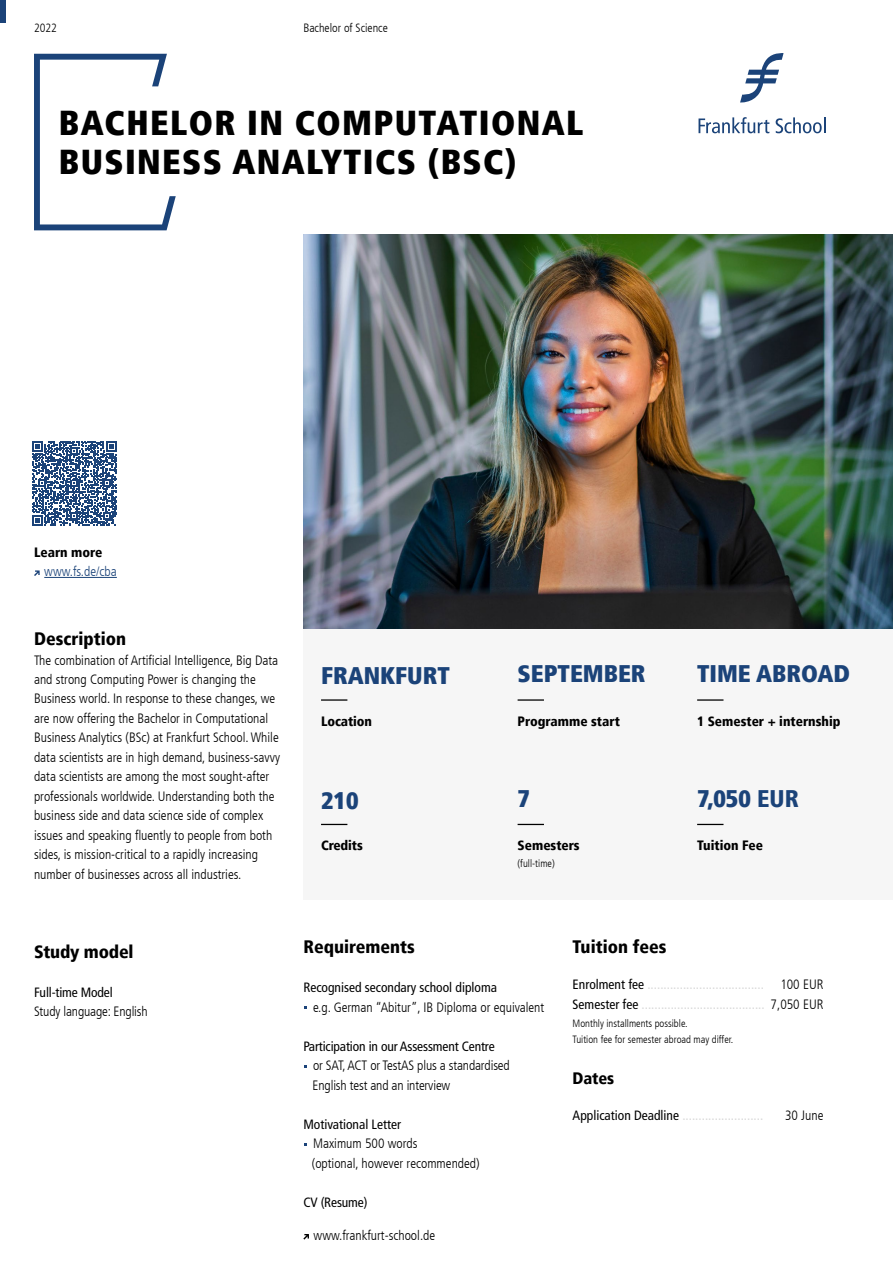
<style>
.page{position:relative;width:893px;height:1263px;background:#fff}
.page>*{position:absolute;margin:0;border:0;box-sizing:border-box;transform-origin:0 0}
.t1{font:900 condensed 34.5px/39px "Frutiger LT";letter-spacing:.04em;color:#000}
.t2{font:900 condensed 24px "Frutiger LT";color:#1b4379}
.t3{font:900 condensed 18px "Frutiger LT";color:#000}
.t4{font:900 condensed 16.5px "Frutiger LT";letter-spacing:-.01em;color:#000}
.t5{font:300 condensed 13.5px/19.5px "Frutiger LT";color:#000}
.t6{font:condensed 13.5px/19.8px "Frutiger LT";color:#dadada}
.t7{font:condensed 13.5px "Frutiger LT";letter-spacing:-.01em;color:#000}
.t8{font:900 condensed 13.5px "Frutiger LT";color:#000}
.t9{font:300 condensed 13.5px "Frutiger LT";color:#1b4379}
.t10{font:300 condensed 12px "Frutiger LT";color:#000}
.t11{font:300 condensed 10.5px/16.5px "Frutiger LT";color:#000}
.s1{font-style:inherit}
.s2{color:#000}
.s3{font-weight:300;color:#000}
</style>
<div class="page">
<div style="left:0;top:0;width:6px;height:23px;background:#1b4379"></div>
<svg style="left:303px;top:1234px;width:6px;height:5px"></svg>
<svg style="left:740px;top:53px;width:44px;height:50px"></svg>
<svg style="left:698px;top:117px;width:71px;height:16px"></svg>
<svg style="left:776px;top:117px;width:50px;height:16px"></svg>
<img style="left:303px;top:234px;width:590px;height:395px">
<svg style="left:34px;top:54px;width:142px;height:176px"></svg>
<hr style="left:44px;top:577px;width:73px;height:1px;background:#1b4379">
<svg style="left:34px;top:570px;width:6px;height:6px"></svg>
<div style="left:303px;top:630px;width:590px;height:270px;background:#f6f6f6"></div>
<hr style="left:321px;top:699px;width:26px;height:2px;background:#000">
<hr style="left:518px;top:699px;width:26px;height:2px;background:#000">
<hr style="left:697px;top:699px;width:26px;height:2px;background:#000">
<svg style="left:321px;top:824px;width:26px;height:1px"></svg>
<svg style="left:518px;top:824px;width:26px;height:1px"></svg>
<svg style="left:697px;top:824px;width:26px;height:1px"></svg>
<svg style="left:32px;top:441px;width:85px;height:85px"></svg>
<p class="t10" style="left:34px;top:21px;width:25px">2022</p>
<p class="t10" style="left:303px;top:21px;width:86px">Bachelor of Science</p>
<h1 class="t1" style="left:59px;top:103px;width:526px">BACHELOR IN COMPUTATIONAL<br>BUSINESS ANALYTICS (BSC)</h1>
<p class="t8" style="left:34px;top:544px;width:70px">Learn more</p>
<p class="t9" style="left:44px;top:564px;width:74px">www.fs.de/cba</p>
<h3 class="t3" style="left:34px;top:628px;width:94px">Description</h3>
<p class="t5" style="left:34px;top:650px;width:247px">The combination of Artificial Intelligence, Big Data and strong Computing Power is changing the Business world. In response to these changes, we are now offering the Bachelor in Computational Business Analytics (BSc) at Frankfurt School. While data scientists are in high demand, business-savvy data scientists are among the most sought-after professionals worldwide. Understanding both the business side and data science side of complex issues and speaking fluently to people from both sides, is mission-critical to a rapidly increasing number of businesses across all industries.</p>
<h2 class="t2" style="left:321px;top:661px;width:130px">FRANKFURT</h2>
<h2 class="t2" style="left:518px;top:659px;width:129px">SEPTEMBER</h2>
<h2 class="t2" style="left:697px;top:659px;width:154px">TIME ABROAD</h2>
<p class="t8" style="left:321px;top:713px;width:52px">Location</p>
<p class="t8" style="left:518px;top:713px;width:104px">Programme start</p>
<p class="t8" style="left:697px;top:713px;width:145px">1 Semester + internship</p>
<h2 class="t2" style="left:321px;top:785px;width:39px">210</h2>
<h2 class="t2" style="left:518px;top:784px;width:14px">7</h2>
<h2 class="t2" style="left:697px;top:784px;width:103px">7,050 <span class="s1">EUR</span></h2>
<p class="t8" style="left:321px;top:837px;width:43px">Credits</p>
<p class="t8" style="left:518px;top:837px;width:64px">Semesters</p>
<p class="t11" style="left:518px;top:855px;width:39px">(full-time)</p>
<p class="t8" style="left:697px;top:837px;width:67px">Tuition Fee</p>
<h3 class="t3" style="left:34px;top:940px;width:101px">Study model</h3>
<p class="t7" style="left:34px;top:984px;width:80px">Full-time Model</p>
<p class="t5" style="left:34px;top:1002px;width:115px">Study language: English</p>
<h3 class="t3" style="left:303px;top:936px;width:113px">Requirements</h3>
<p class="t7" style="left:303px;top:980px;width:195px">Recognised secondary school diploma</p>
<p class="t5" style="left:313px;top:998px;width:233px">e.g. German “Abitur”, IB Diploma or equivalent</p>
<p class="t7" style="left:303px;top:1038px;width:193px">Participation in our Assessment Centre</p>
<p class="t5" style="left:313px;top:1056px;width:199px">or SAT, ACT or TestAS plus a standardised<br>English test and an interview</p>
<p class="t7" style="left:303px;top:1116px;width:99px">Motivational Letter</p>
<p class="t5" style="left:312px;top:1134px;width:169px">Maximum 500 words<br>(optional, however recommended)</p>
<p class="t7" style="left:303px;top:1194px;width:66px">CV (Resume)</p>
<p class="t5" style="left:314px;top:1225px;width:123px">www.frankfurt-school.de</p>
<h3 class="t3" style="left:573px;top:936px;width:95px">Tuition fees</h3>
<p class="t6" style="left:573px;top:974px;width:252px"><span class="s2">Enrolment fee</span> .................................... <span class="s3">100 EUR<br></span><span class="s2">Semester fee</span> ...................................... <span class="s3">7,050 EUR</span></p>
<p class="t11" style="left:573px;top:1015px;width:162px">Monthly installments possible.<br>Tuition fee for semester abroad may differ.</p>
<p class="t4" style="left:573px;top:1068px;width:43px">Dates</p>
<p class="t6" style="left:573px;top:1105px;width:192px"><span class="s2">Application Deadline</span> .........................</p>
<p class="t5" style="left:785px;top:1105px;width:40px">30 June</p>
</div>
